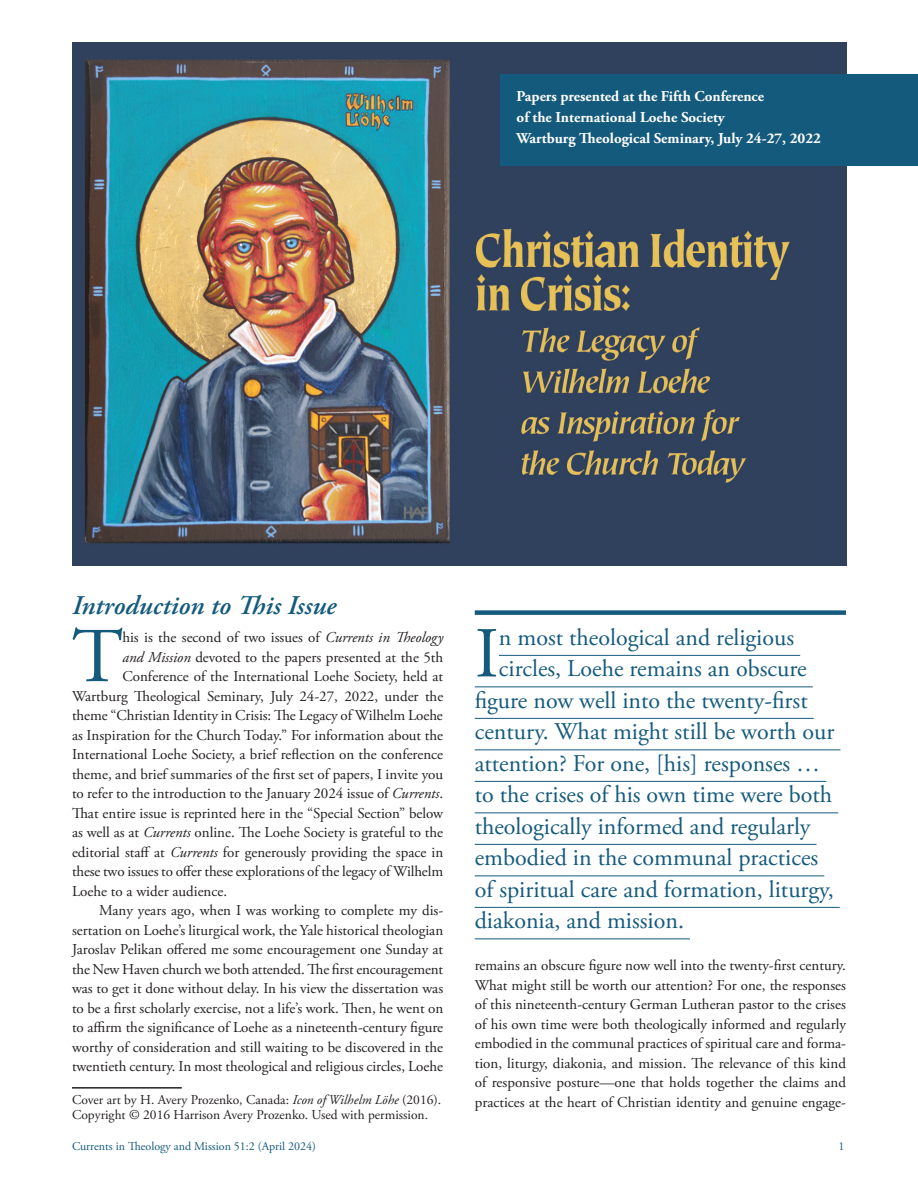
<style>
.page{position:relative;width:918px;height:1188px;background:#fff}
.page>*{position:absolute;margin:0;border:0;box-sizing:border-box;transform-origin:0 0}
.body_text_first_para{font:77.55px "Adobe Garamond Pro";color:#145a7d}
.pullquote{font:71.55px "Adobe Garamond Pro";color:#145a7d}
.subhead{font:italic 600 27px "Adobe Garamond Pro";color:#145a7d}
.pullquote-2{font:24px "Adobe Garamond Pro";color:#145a7d}
.body_text{font:15px/19.5px "Adobe Garamond Pro";color:#231f20;text-align:justify}
.body_text_first_para-2{font:15px "Adobe Garamond Pro";color:#231f20}
.subhead-2{font:700 15px/21px "Adobe Garamond Pro";color:#fff}
.footnote{font:13.5px "Adobe Garamond Pro";color:#231f20}
.t1{font:12px "Adobe Garamond Pro";color:#145a7d}
.s1{font-style:italic}
</style>
<div class="page">
<img style="left:72px;top:43px;width:774px;height:523px">
<div style="left:500px;top:74px;width:418px;height:92px;background:#145a7d"></div>
<hr style="left:72px;top:1087px;width:110px;height:2px;background:#231f20">
<div style="left:475px;top:610px;width:371px;height:5px;background:#145a7d"></div>
<svg style="left:475px;top:687px;width:24px;height:1px"></svg>
<hr style="left:499px;top:655px;width:301px;height:1px;background:#145a7d">
<hr style="left:499px;top:687px;width:314px;height:1px;background:#145a7d">
<hr style="left:475px;top:718px;width:339px;height:1px;background:#145a7d">
<hr style="left:475px;top:750px;width:366px;height:1px;background:#145a7d">
<hr style="left:475px;top:781px;width:351px;height:1px;background:#145a7d">
<hr style="left:475px;top:813px;width:363px;height:1px;background:#145a7d">
<hr style="left:475px;top:844px;width:342px;height:1px;background:#145a7d">
<hr style="left:475px;top:876px;width:349px;height:1px;background:#145a7d">
<hr style="left:475px;top:907px;width:365px;height:1px;background:#145a7d">
<hr style="left:475px;top:939px;width:215px;height:1px;background:#145a7d">
<p class="subhead-2" style="left:517px;top:86px;width:249px">Papers presented at the Fifth Conference of the International Loehe Society</p>
<p class="subhead-2" style="left:517px;top:128px;width:306px">Wartburg Theological Seminary, July 24-27, 2022</p>
<p class="subhead" style="left:72px;top:589px;width:266px">Introduction to This Issue</p>
<p class="body_text_first_para" style="left:72px;top:610px;width:53px">T</p>
<p class="body_text_first_para-2" style="left:122px;top:628px;width:322px">his is the second of two issues of <span class="s1">Currents in Theology</span></p>
<p class="body_text_first_para-2" style="left:122px;top:648px;width:322px"><span class="s1">and Mission</span> devoted to the papers presented at the 5th</p>
<p class="body_text_first_para-2" style="left:122px;top:667px;width:322px">Conference of the International Loehe Society, held at</p>
<p class="body_text_first_para-2" style="left:72px;top:687px;width:373px">Wartburg Theological Seminary, July 24-27, 2022, under the</p>
<p class="body_text_first_para-2" style="left:72px;top:706px;width:372px">theme “Christian Identity in Crisis: The Legacy of Wilhelm Loehe</p>
<p class="body_text_first_para-2" style="left:72px;top:726px;width:373px">as Inspiration for the Church Today.” For information about the</p>
<p class="body_text_first_para-2" style="left:72px;top:745px;width:373px">International Loehe Society, a brief reflection on the conference</p>
<p class="body_text_first_para-2" style="left:72px;top:765px;width:373px">theme, and brief summaries of the first set of papers, I invite you</p>
<p class="body_text_first_para-2" style="left:72px;top:784px;width:373px">to refer to the introduction to the January 2024 issue of <span class="s1">Currents</span>.</p>
<p class="body_text_first_para-2" style="left:72px;top:804px;width:373px">That entire issue is reprinted here in the “Special Section” below</p>
<p class="body_text_first_para-2" style="left:72px;top:823px;width:373px">as well as at <span class="s1">Currents</span> online. The Loehe Society is grateful to the</p>
<p class="body_text_first_para-2" style="left:72px;top:843px;width:373px">editorial staff at <span class="s1">Currents</span> for generously providing the space in</p>
<p class="body_text_first_para-2" style="left:72px;top:862px;width:373px">these two issues to offer these explorations of the legacy of Wilhelm</p>
<p class="body_text_first_para-2" style="left:72px;top:882px;width:157px">Loehe to a wider audience.</p>
<p class="body_text" style="left:72px;top:901px;width:373px;text-indent:27px">Many years ago, when I was working to complete my dis&shy;sertation on Loehe’s liturgical work, the Yale historical theologian Jaroslav Pelikan offered me some encouragement one Sunday at the New Haven church we both attended. The first encouragement was to get it done without delay. In his view the dissertation was to be a first scholarly exercise, not a life’s work. Then, he went on to affirm the significance of Loehe as a nineteenth-century figure worthy of consideration and still waiting to be discovered in the twentieth century. In most theological and religious circles, Loehe</p>
<p class="footnote" style="left:72px;top:1091px;width:371px">Cover art by H. Avery Prozenko, Canada: <span class="s1">Icon of Wilhelm Löhe</span> (2016).</p>
<p class="footnote" style="left:72px;top:1107px;width:358px">Copyright © 2016 Harrison Avery Prozenko. Used with permission.</p>
<p class="pullquote" style="left:475px;top:611px;width:26px">I</p>
<p class="pullquote-2" style="left:499px;top:623px;width:297px">n most theological and religious</p>
<p class="pullquote-2" style="left:499px;top:654px;width:309px">circles, Loehe remains an obscure</p>
<p class="pullquote-2" style="left:475px;top:686px;width:334px">figure now well into the twenty-first</p>
<p class="pullquote-2" style="left:475px;top:717px;width:361px">century. What might still be worth our</p>
<p class="pullquote-2" style="left:475px;top:749px;width:347px">attention? For one, [his] responses …</p>
<p class="pullquote-2" style="left:475px;top:780px;width:359px">to the crises of his own time were both</p>
<p class="pullquote-2" style="left:475px;top:812px;width:337px">theologically informed and regularly</p>
<p class="pullquote-2" style="left:475px;top:843px;width:345px">embodied in the communal practices</p>
<p class="pullquote-2" style="left:475px;top:875px;width:361px">of spiritual care and formation, liturgy,</p>
<p class="pullquote-2" style="left:475px;top:906px;width:211px">diakonia, and mission.</p>
<p class="body_text" style="left:475px;top:956px;width:373px">remains an obscure figure now well into the twenty-first century.<br>What might still be worth our attention? For one, the responses of this nineteenth-century German Lutheran pastor to the crises of his own time were both theologically informed and regularly embodied in the communal practices of spiritual care and forma&shy;tion, liturgy, diakonia, and mission. The relevance of this kind of responsive posture—one that holds together the claims and practices at the heart of Christian identity and genuine engage-</p>
<p class="t1" style="left:72px;top:1139px;width:246px">Currents in Theology and Mission 51:2 (April 2024)</p>
<p class="t1" style="left:838px;top:1139px;width:7px">1</p>
</div>
